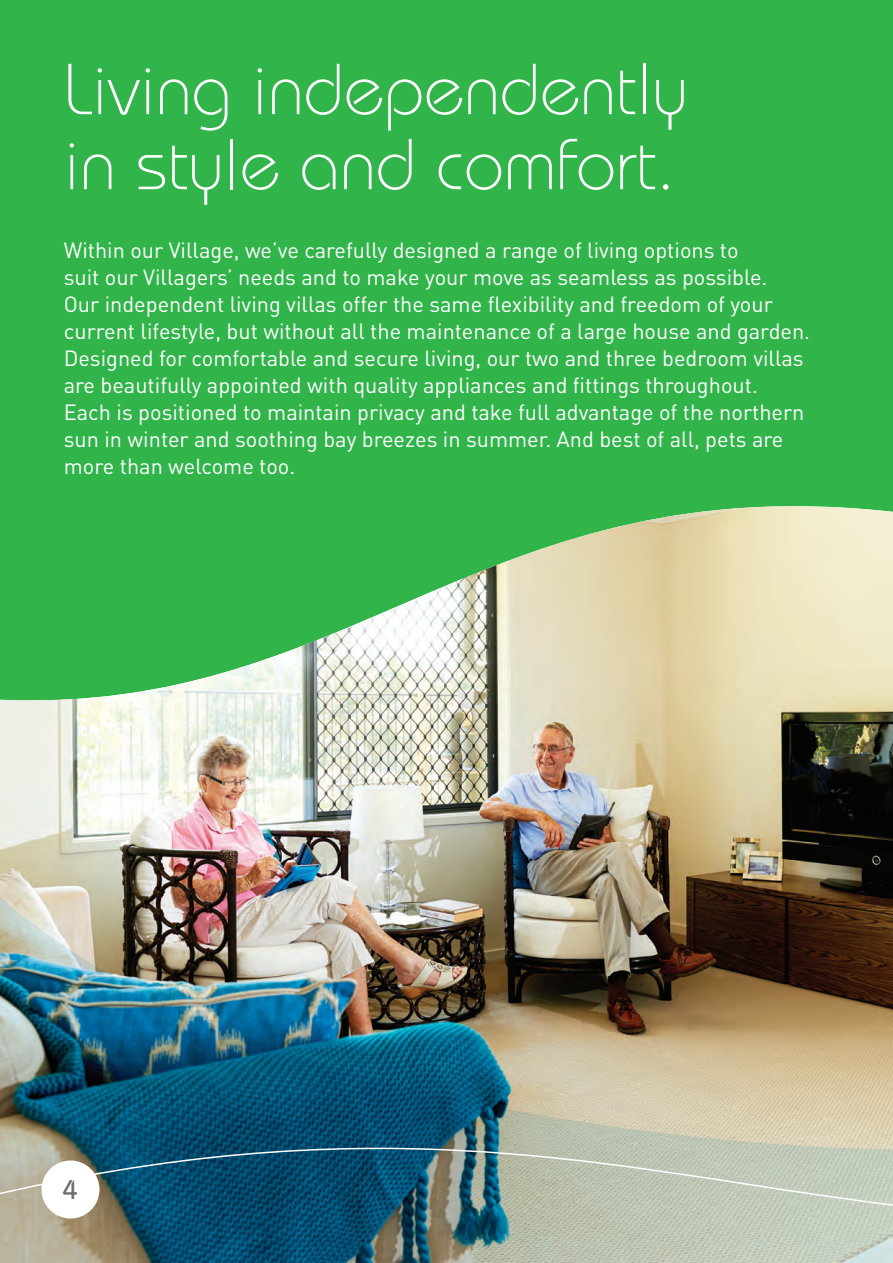
<style>
.page{position:relative;width:893px;height:1263px;background:#fff}
.page>*{position:absolute;margin:0;border:0;box-sizing:border-box;transform-origin:0 0}
.t1{font:300 72px/75px "Bauhaus Std";color:#fff}
.t2{font:500 27px "Bauhaus Std";color:#6c6d70}
.t3{font:21.75px/27px "DIN";color:#fff}
</style>
<div class="page">
<div style="left:0;top:0;width:893px;height:1112px;background:#31b44a"></div>
<img style="left:0;top:506px;width:893px;height:359px">
<img style="left:0;top:865px;width:893px;height:220px">
<svg style="left:0;top:1085px;width:893px;height:178px;background:#708f91"></svg>
<h1 class="t1" style="left:64px;top:51px;width:626px">Living independently in style and comfort.</h1>
<p class="t3" style="left:64px;top:236px;width:748px">Within our Village, we’ve carefully designed a range of living options to<br>suit our Villagers’ needs and to make your move as seamless as possible.<br>Our independent living villas offer the same flexibility and freedom of your current lifestyle, but without all the maintenance of a large house and garden.<br>Designed for comfortable and secure living, our two and three bedroom villas are beautifully appointed with quality appliances and fittings throughout.<br>Each is positioned to maintain privacy and take full advantage of the northern sun in winter and soothing bay breezes in summer. And best of all, pets are more than welcome too.</p>
<p class="t2" style="left:63px;top:1174px;width:17px">4</p>
</div>
